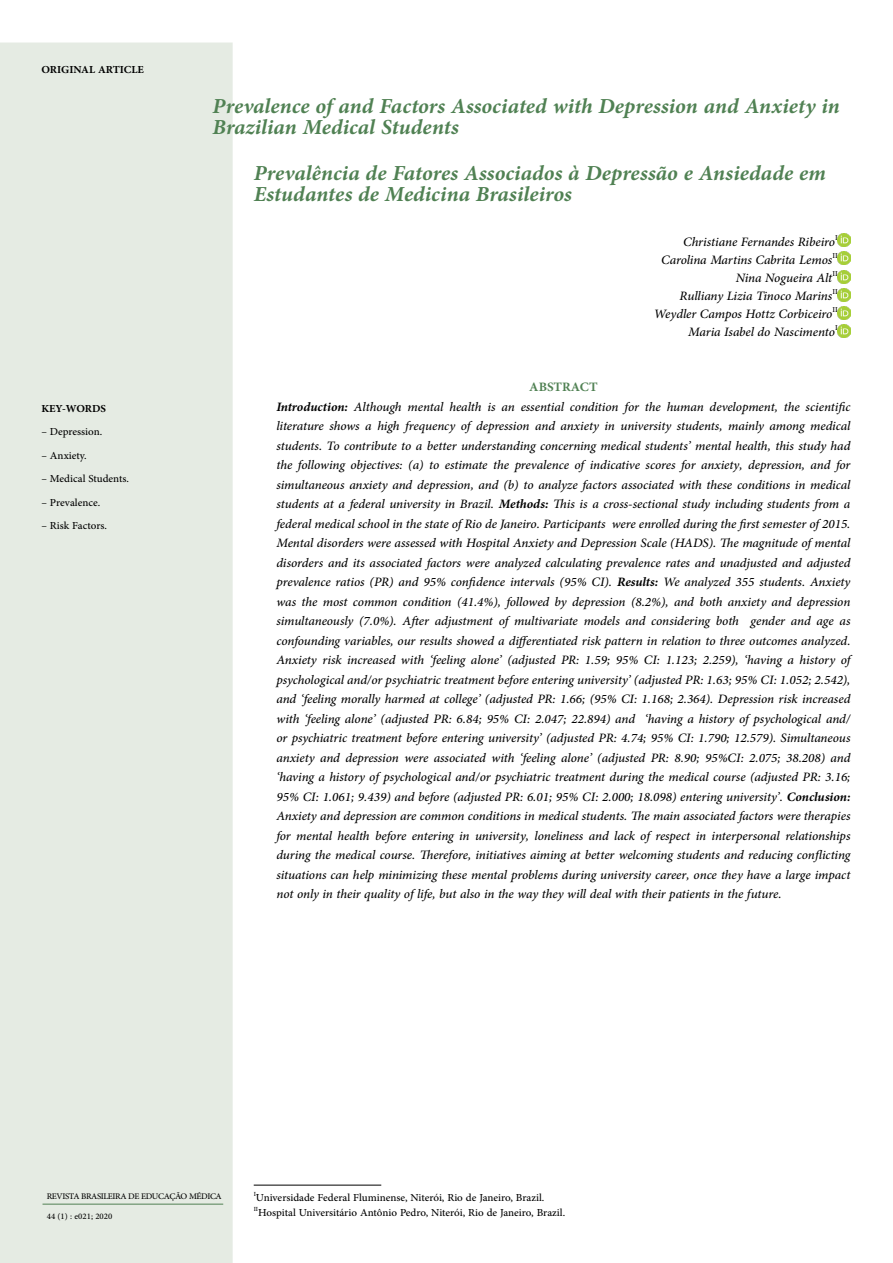
<style>
.page{position:relative;width:893px;height:1263px;background:#fff}
.page>*{position:absolute;margin:0;border:0;box-sizing:border-box;transform-origin:0 0}
.t1{font:italic 700 30px "Adobe Arabic";color:#508153}
.t2{font:italic 18px/19.5px "Adobe Arabic";letter-spacing:-.005em;color:#000;text-align:right}
.t3{font:15px/15px "Adobe Arabic";color:#000}
.t4{font:700 15px "Adobe Arabic";color:#000}
.t5{font:12px "Adobe Arabic";letter-spacing:-.03em;color:#000}
.t6{font:12px "Adobe Arabic";color:#000}
.s1{font-weight:700;font-style:normal;color:#508153}
.s2{font-weight:700}
</style>
<div class="page">
<svg style="left:838px;top:234px;width:12px;height:12px"></svg>
<svg style="left:838px;top:252px;width:12px;height:12px"></svg>
<svg style="left:838px;top:271px;width:12px;height:12px"></svg>
<svg style="left:838px;top:289px;width:12px;height:12px"></svg>
<svg style="left:838px;top:307px;width:12px;height:12px"></svg>
<svg style="left:838px;top:325px;width:12px;height:12px"></svg>
<hr style="left:254px;top:1185px;width:127px;height:1px;background:#000">
<div style="left:0;top:43px;width:233px;height:1220px;background:#e5ebe3"></div>
<hr style="left:43px;top:1204px;width:180px;height:1px;background:#508153">
<p class="t4" style="left:41px;top:59px;width:104px">ORIGINAL ARTICLE</p>
<p class="t4" style="left:41px;top:398px;width:66px">KEY-WORDS</p>
<p class="t3" style="left:41px;top:423px;width:62px">– Depression.</p>
<p class="t3" style="left:41px;top:446px;width:47px">– Anxiety.</p>
<p class="t3" style="left:41px;top:470px;width:89px">– Medical Students.</p>
<p class="t3" style="left:41px;top:493px;width:60px">– Prevalence.</p>
<p class="t3" style="left:41px;top:517px;width:67px">– Risk Factors.</p>
<h1 class="t1" style="left:213px;top:85px;width:629px">Prevalence of and Factors Associated with Depression and Anxiety in</h1>
<h1 class="t1" style="left:213px;top:106px;width:248px">Brazilian Medical Students</h1>
<h1 class="t1" style="left:254px;top:152px;width:574px">Prevalência de Fatores Associados à Depressão e Ansiedade em</h1>
<h1 class="t1" style="left:254px;top:173px;width:320px">Estudantes de Medicina Brasileiros</h1>
<p class="t2" style="left:654px;top:231px;width:185px;line-height:18px">Christiane Fernandes Ribeiro<sup>I<br></sup>Carolina Martins Cabrita Lemos<sup>II<br></sup>Nina Nogueira Alt<sup>II<br></sup>Rulliany Lizia Tinoco Marins<sup>II<br></sup>Weydler Campos Hottz Corbiceiro<sup>II<br></sup>Maria Isabel do Nascimento<sup>I</sup></p>
<p class="t2" style="left:276px;top:375px;width:576px;text-align:left;text-indent:253px"><span class="s1">ABSTRACT<br></span><span class="s2">Introduction:</span> Although mental health is an essential condition for the human development, the scientific literature shows a high frequency of depression and anxiety in university students, mainly among medical students. To contribute to a better understanding concerning medical students’ mental health, this study had the following objectives: (a) to estimate the prevalence of indicative scores for anxiety, depression, and for simultaneous anxiety and depression, and (b) to analyze factors associated with these conditions in medical students at a federal university in Brazil. <span class="s2">Methods:</span> This is a cross-sectional study including students from a federal medical school in the state of Rio de Janeiro. Participants were enrolled during the first semester of 2015.<br>Mental disorders were assessed with Hospital Anxiety and Depression Scale (HADS). The magnitude of mental disorders and its associated factors were analyzed calculating prevalence rates and unadjusted and adjusted prevalence ratios (PR) and 95% confidence intervals (95% CI). <span class="s2">Results:</span> We analyzed 355 students. Anxiety was the most common condition (41.4%), followed by depression (8.2%), and both anxiety and depression simultaneously (7.0%). After adjustment of multivariate models and considering both gender and age as confounding variables, our results showed a differentiated risk pattern in relation to three outcomes analyzed.<br>Anxiety risk increased with ‘feeling alone’ (adjusted PR: 1.59; 95% CI: 1.123; 2.259), ‘having a history of psychological and/or psychiatric treatment before entering university’ (adjusted PR: 1.63; 95% CI: 1.052; 2.542), and ‘feeling morally harmed at college’ (adjusted PR: 1.66; (95% CI: 1.168; 2.364). Depression risk increased with ‘feeling alone’ (adjusted PR: 6.84; 95% CI: 2.047; 22.894) and ‘having a history of psychological and/ or psychiatric treatment before entering university’ (adjusted PR: 4.74; 95% CI: 1.790; 12.579). Simultaneous anxiety and depression were associated with ‘feeling alone’ (adjusted PR: 8.90; 95%CI: 2.075; 38.208) and ‘having a history of psychological and/or psychiatric treatment during the medical course (adjusted PR: 3.16; 95% CI: 1.061; 9.439) and before (adjusted PR: 6.01; 95% CI: 2.000; 18.098) entering university’. <span class="s2">Conclusion:<br></span>Anxiety and depression are common conditions in medical students. The main associated factors were therapies for mental health before entering in university, loneliness and lack of respect in interpersonal relationships during the medical course. Therefore, initiatives aiming at better welcoming students and reducing conflicting situations can help minimizing these mental problems during university career, once they have a large impact not only in their quality of life, but also in the way they will deal with their patients in the future.</p>
<p class="t5" style="left:47px;top:1188px;width:177px">REVISTA BRASILEIRA DE EDUCAÇÃO MÉDICA</p>
<p class="t6" style="left:47px;top:1208px;width:67px">44 (1) : e021; 2020</p>
<p class="t3" style="left:254px;top:1189px;width:313px"><sup>I</sup>Universidade Federal Fluminense, Niterói, Rio de Janeiro, Brazil.<br><sup>II</sup>Hospital Universitário Antônio Pedro, Niterói, Rio de Janeiro, Brazil.</p>
</div>
